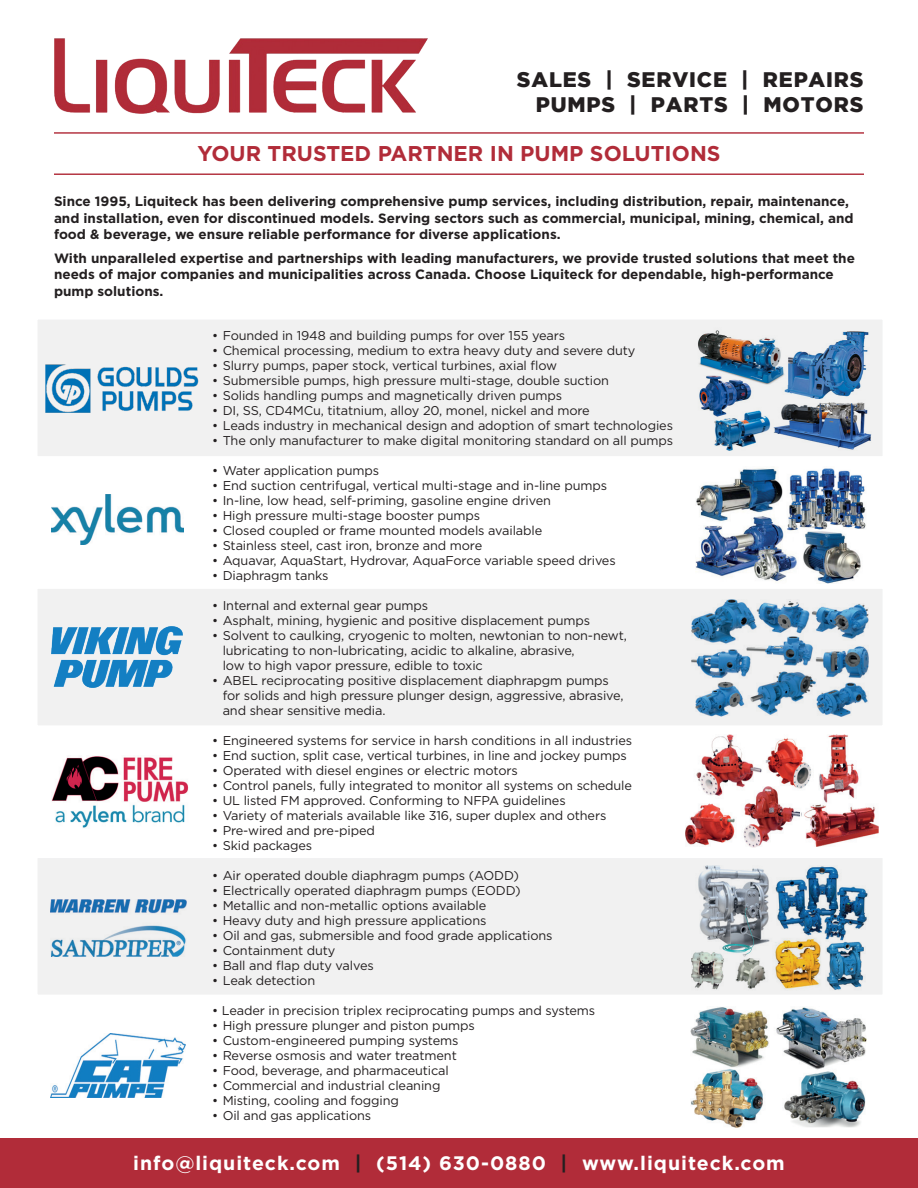
<style>
.page{position:relative;width:918px;height:1188px;background:#fff}
.page>*{position:absolute;margin:0;border:0;box-sizing:border-box;transform-origin:0 0}
.t1{font:700 21.3px "Gotham";color:#b12c39}
.t2{font:900 21px "Gotham";letter-spacing:.04em;color:#231f20}
.t3{font:700 19.5px "Gotham";letter-spacing:.05em;color:#fff}
.t4{font:700 13.5px/16.5px "Gotham";color:#231f20}
.t5{font:12.75px "Gotham";letter-spacing:-.01em;color:#231f20}
.s1{color:#231f20}
</style>
<div class="page">
<div style="left:0;top:1138px;width:918px;height:50px;background:#b12c39"></div>
<div style="left:35px;top:317px;width:851px;height:142px;background:#f1f1f1;border:3px solid #fff"></div>
<div style="left:35px;top:586px;width:851px;height:142px;background:#f1f1f1;border:3px solid #fff"></div>
<div style="left:35px;top:855px;width:851px;height:143px;background:#f1f1f1;border:3px solid #fff"></div>
<img style="left:54px;top:38px;width:374px;height:75px">
<hr style="left:54px;top:132px;width:810px;height:2px;background:#b12c39">
<hr style="left:54px;top:174px;width:810px;height:1px;background:#b12c39">
<img style="left:698px;top:330px;width:173px;height:120px">
<img style="left:45px;top:364px;width:154px;height:49px">
<img style="left:696px;top:468px;width:170px;height:116px">
<img style="left:52px;top:494px;width:131px;height:51px">
<img style="left:691px;top:865px;width:177px;height:125px">
<img style="left:51px;top:899px;width:136px;height:57px">
<img style="left:691px;top:1007px;width:176px;height:121px">
<img style="left:50px;top:1034px;width:136px;height:64px">
<img style="left:692px;top:600px;width:177px;height:116px">
<img style="left:52px;top:626px;width:131px;height:62px">
<img style="left:686px;top:735px;width:192px;height:112px">
<img style="left:51px;top:756px;width:137px;height:72px">
<p class="t2" style="left:517px;top:68px;width:348px">SALES | SERVICE | REPAIRS</p>
<p class="t2" style="left:536px;top:93px;width:329px">PUMPS | PARTS | MOTORS</p>
<p class="t1" style="left:197px;top:140px;width:525px">YOUR TRUSTED PARTNER IN PUMP SOLUTIONS</p>
<p class="t4" style="left:54px;top:193px;width:801px">Since 1995, Liquiteck has been delivering comprehensive pump services, including distribution, repair, maintenance, and installation, even for discontinued models. Serving sectors such as commercial, municipal, mining, chemical, and food &amp; beverage, we ensure reliable performance for diverse applications.</p>
<p class="t4" style="left:54px;top:250px;width:802px">With unparalleled expertise and partnerships with leading manufacturers, we provide trusted solutions that meet the needs of major companies and municipalities across Canada. Choose Liquiteck for dependable, high-performance pump solutions.</p>
<p class="t5" style="left:212px;top:327px;width:355px">• Founded in 1948 and building pumps for over 155 years</p>
<p class="t5" style="left:212px;top:342px;width:425px">• Chemical processing, medium to extra heavy duty and severe duty</p>
<p class="t5" style="left:212px;top:357px;width:347px">• Slurry pumps, paper stock, vertical turbines, axial flow</p>
<p class="t5" style="left:212px;top:372px;width:398px">• Submersible pumps, high pressure multi-stage, double suction</p>
<p class="t5" style="left:212px;top:387px;width:352px">• Solids handling pumps and magnetically driven pumps</p>
<p class="t5" style="left:212px;top:402px;width:379px">• DI, SS, CD4MCu, titatnium, alloy 20, monel, nickel and more</p>
<p class="t5" style="left:212px;top:417px;width:462px">• Leads industry in mechanical design and adoption of smart technologies</p>
<p class="t5" style="left:212px;top:432px;width:462px">• The only manufacturer to make digital monitoring standard on all pumps</p>
<p class="t5" style="left:212px;top:462px;width:169px">• Water application pumps</p>
<p class="t5" style="left:212px;top:477px;width:396px">• End suction centrifugal, vertical multi-stage and in-line pumps</p>
<p class="t5" style="left:212px;top:492px;width:340px">• In-line, low head, self-priming, gasoline engine driven</p>
<p class="t5" style="left:212px;top:507px;width:269px">• High pressure multi-stage booster pumps</p>
<p class="t5" style="left:212px;top:522px;width:332px">• Closed coupled or frame mounted models available</p>
<p class="t5" style="left:212px;top:537px;width:272px">• Stainless steel, cast iron, bronze and more</p>
<p class="t5" style="left:212px;top:552px;width:405px">• Aquavar, AquaStart, Hydrovar, AquaForce variable speed drives</p>
<p class="t5" style="left:212px;top:567px;width:118px">• Diaphragm tanks</p>
<p class="t5" style="left:212px;top:597px;width:217px">• Internal and external gear pumps</p>
<p class="t5" style="left:212px;top:612px;width:380px">• Asphalt, mining, hygienic and positive displacement pumps</p>
<p class="t5" style="left:212px;top:627px;width:416px">• Solvent to caulking, cryogenic to molten, newtonian to non-newt,</p>
<p class="t5" style="left:223px;top:642px;width:354px">lubricating to non-lubricating, acidic to alkaline, abrasive,</p>
<p class="t5" style="left:223px;top:657px;width:262px">low to high vapor pressure, edible to toxic</p>
<p class="t5" style="left:212px;top:672px;width:398px">• ABEL reciprocating positive displacement diaphrapgm pumps</p>
<p class="t5" style="left:223px;top:687px;width:402px">for solids and high pressure plunger design, aggressive, abrasive,</p>
<p class="t5" style="left:223px;top:702px;width:164px">and shear sensitive media.</p>
<p class="t5" style="left:212px;top:732px;width:421px">• Engineered systems for service in harsh conditions in all industries</p>
<p class="t5" style="left:212px;top:747px;width:416px">• End suction, split case, vertical turbines, in line and jockey pumps</p>
<p class="t5" style="left:212px;top:762px;width:307px">• Operated with diesel engines or electric motors</p>
<p class="t5" style="left:212px;top:777px;width:421px">• Control panels, fully integrated to monitor all systems on schedule</p>
<p class="t5" style="left:212px;top:792px;width:355px">• UL listed FM approved. Conforming to NFPA guidelines</p>
<p class="t5" style="left:212px;top:807px;width:396px">• Variety of materials available like 316, super duplex and others</p>
<p class="t5" style="left:212px;top:822px;width:164px">• Pre-wired and pre-piped</p>
<p class="t5" style="left:212px;top:837px;width:102px">• Skid packages</p>
<p class="t5" style="left:212px;top:867px;width:308px">• Air operated double diaphragm pumps (AODD)</p>
<p class="t5" style="left:212px;top:882px;width:310px">• Electrically operated diaphragm pumps (EODD)</p>
<p class="t5" style="left:212px;top:897px;width:276px">• Metallic and non-metallic options available</p>
<p class="t5" style="left:212px;top:912px;width:276px">• Heavy duty and high pressure applications</p>
<p class="t5" style="left:212px;top:927px;width:342px">• Oil and gas, submersible and food grade applications</p>
<p class="t5" style="left:212px;top:942px;width:125px">• Containment duty</p>
<p class="t5" style="left:212px;top:957px;width:163px">• Ball and flap duty valves</p>
<p class="t5" style="left:212px;top:972px;width:105px">• Leak detection</p>
<p class="t5" style="left:212px;top:1002px;width:385px">• Leader in precision triplex reciprocating pumps and systems</p>
<p class="t5" style="left:212px;top:1017px;width:264px">• High pressure plunger and piston pumps</p>
<p class="t5" style="left:212px;top:1032px;width:248px">• Custom-engineered pumping systems</p>
<p class="t5" style="left:212px;top:1047px;width:246px">• Reverse osmosis and water treatment</p>
<p class="t5" style="left:212px;top:1062px;width:238px">• Food, beverage, and pharmaceutical</p>
<p class="t5" style="left:212px;top:1077px;width:230px">• Commercial and industrial cleaning</p>
<p class="t5" style="left:212px;top:1092px;width:188px">• Misting, cooling and fogging</p>
<p class="t5" style="left:212px;top:1107px;width:161px">• Oil and gas applications</p>
<p class="t3" style="left:133px;top:1150px;width:653px">info@liquiteck.com <span class="s1">|</span> (514) 630-0880 <span class="s1">|</span> www.liquiteck.com</p>
</div>
